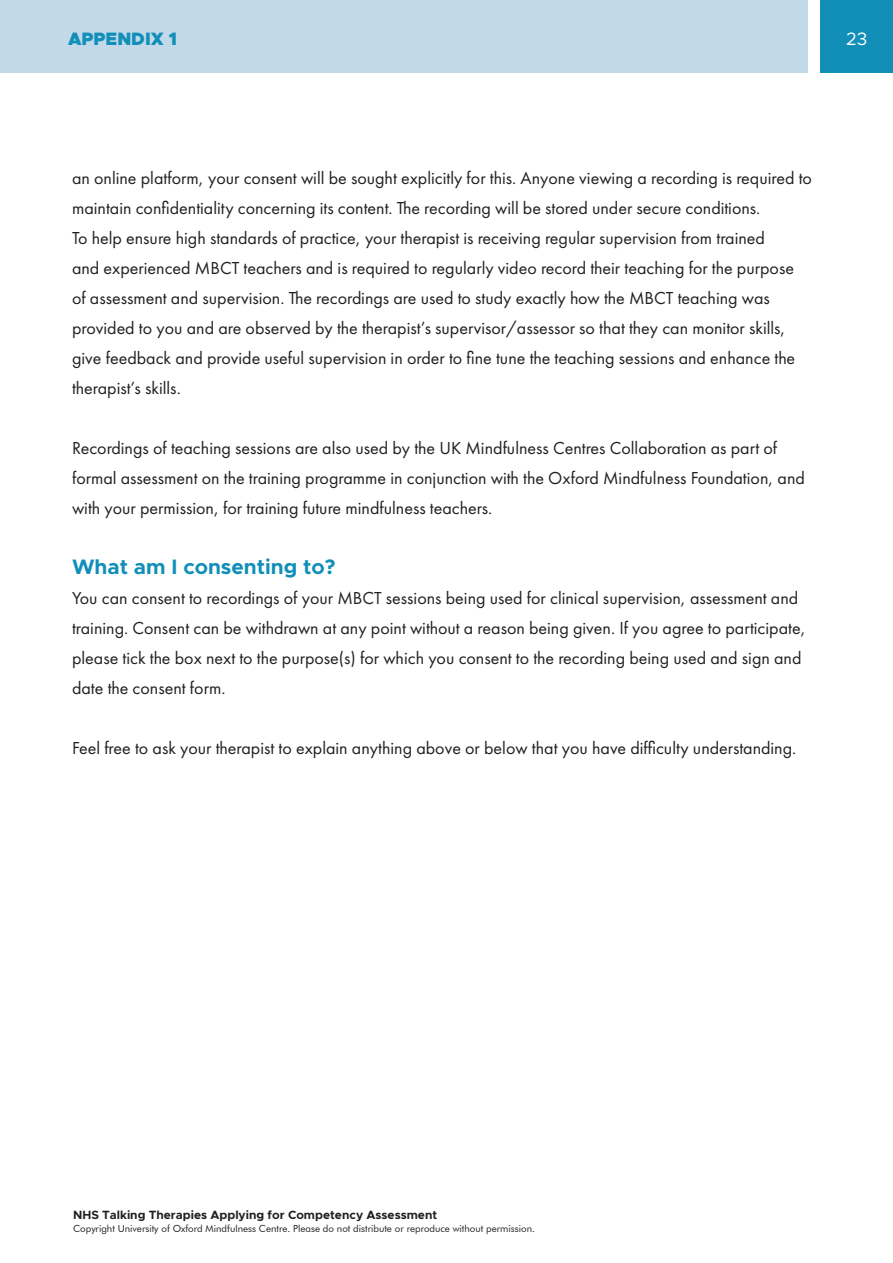
<style>
.page{position:relative;width:893px;height:1263px;background:#fff}
.page>*{position:absolute;margin:0;border:0;box-sizing:border-box;transform-origin:0 0}
.t1{font:700 21px "Metropolis";color:#118fb9}
.t2{font:18px/30px "Futura PT";color:#231f20}
.t3{font:900 18px "Metropolis";color:#118fb9}
.t4{font:18px "Metropolis";color:#fff}
.t5{font:700 12px "Metropolis";color:#231f20}
.t6{font:9.75px "Futura BT";color:#231f20}
</style>
<div class="page">
<div style="left:821px;top:0;width:72px;height:72px;background:#118fb9"></div>
<div style="left:0;top:0;width:807px;height:72px;background:#c1d9e8"></div>
<p class="t3" style="left:68px;top:27px;width:110px">APPENDIX 1</p>
<p class="t4" style="left:846px;top:28px;width:23px">23</p>
<p class="t2" style="left:72px;top:163px;width:741px">an online platform, your consent will be sought explicitly for this. Anyone viewing a recording is required to maintain confidentiality concerning its content. The recording will be stored under secure conditions.</p>
<p class="t2" style="left:72px;top:223px;width:725px">To help ensure high standards of practice, your therapist is receiving regular supervision from trained and experienced MBCT teachers and is required to regularly video record their teaching for the purpose of assessment and supervision. The recordings are used to study exactly how the MBCT teaching was provided to you and are observed by the therapist’s supervisor/assessor so that they can monitor skills, give feedback and provide useful supervision in order to fine tune the teaching sessions and enhance the therapist’s skills.</p>
<p class="t2" style="left:72px;top:433px;width:734px">Recordings of teaching sessions are also used by the UK Mindfulness Centres Collaboration as part of formal assessment on the training programme in conjunction with the Oxford Mindfulness Foundation, and with your permission, for training future mindfulness teachers.</p>
<p class="t1" style="left:72px;top:553px;width:265px">What am I consenting to?</p>
<p class="t2" style="left:72px;top:583px;width:735px">You can consent to recordings of your MBCT sessions being used for clinical supervision, assessment and training. Consent can be withdrawn at any point without a reason being given. If you agree to participate, please tick the box next to the purpose(s) for which you consent to the recording being used and sign and date the consent form.</p>
<p class="t2" style="left:72px;top:733px;width:726px">Feel free to ask your therapist to explain anything above or below that you have difficulty understanding.</p>
<p class="t5" style="left:73px;top:1207px;width:366px">NHS Talking Therapies Applying for Competency Assessment</p>
<p class="t6" style="left:73px;top:1223px;width:463px">Copyright University of Oxford Mindfulness Centre. Please do not distribute or reproduce without permission.</p>
</div>
